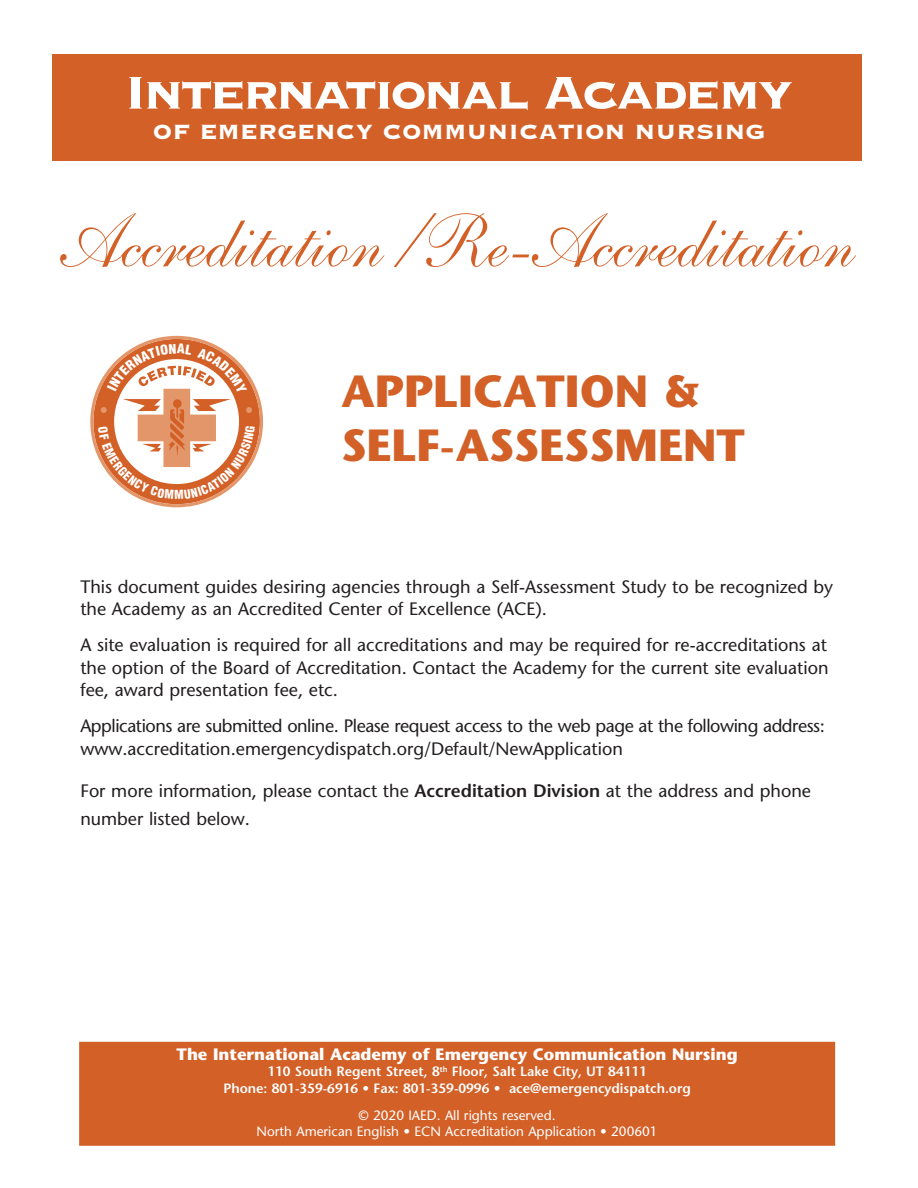
<style>
.page{position:relative;width:918px;height:1188px;background:#fff}
.page>*{position:absolute;margin:0;border:0;box-sizing:border-box;transform-origin:0 0}
.t1{font:76.5px "Shelley Andante Script";color:#d26027;scale:.95 1}
.t2{font:60px "Copperplate Thirty Three BC";letter-spacing:-.06em;color:#fff}
.t3{font:700 45px/54px "Stone Sans";color:#d26027}
.t4{font:27px "Copperplate Thirty Three BC";color:#fff}
.t5{font:18px/22.5px "Stone Sans";color:#231f20}
.t6{font:18px/22.5px "Stone Sans";letter-spacing:-.025em;color:#231f20}
.t7{font:700 16.5px "Stone Sans";color:#fff}
.t8{font:600 13.5px/16.2px "Stone Sans";color:#fff;text-align:center}
.t9{font:13.5px/16.2px "Stone Sans";color:#fff;text-align:center}
.s1{font-weight:600}
</style>
<div class="page">
<div style="left:52px;top:54px;width:810px;height:107px;background:#d26027"></div>
<div style="left:79px;top:1042px;width:756px;height:104px;background:#d26027;border:2px solid #d26027"></div>
<svg style="left:90px;top:336px;width:173px;height:171px"></svg>
<h2 class="t2" style="left:124px;top:63px;width:672px">International Academy</h2>
<h3 class="t4" style="left:153px;top:118px;width:614px">OF EMERGENCY COMMUNICATION NURSING</h3>
<h1 class="t1" style="left:49px;top:198px;width:838px">Accreditation / Re-Accreditation</h1>
<h3 class="t3" style="left:342px;top:364px;width:405px">APPLICATION &amp;<br>SELF-ASSESSMENT</h3>
<p class="t5" style="left:80px;top:575px;width:754px">This document guides desiring agencies through a Self-Assessment Study to be recognized by the Academy as an Accredited Center of Excellence (ACE).</p>
<p class="t5" style="left:80px;top:634px;width:750px;text-align:justify">A site evaluation is required for all accreditations and may be required for re-accreditations at the option of the Board of Accreditation. Contact the Academy for the current site evaluation fee, award presentation fee, etc.</p>
<p class="t6" style="left:80px;top:715px;width:746px">Applications are submitted online. Please request access to the web page at the following address: www.accreditation.emergencydispatch.org/Default/NewApplication</p>
<p class="t5" style="left:80px;top:776px;width:732px;line-height:28.5px">For more information, please contact the <span class="s1">Accreditation Division</span> at the address and phone number listed below.</p>
<p class="t7" style="left:177px;top:1044px;width:563px">The International Academy of Emergency Communication Nursing</p>
<p class="t8" style="left:223px;top:1064px;width:469px">110 South Regent Street, 8<sup>th</sup> Floor, Salt Lake City, UT 84111<br>Phone: 801-359-6916 • Fax: 801-359-0996 • ace@emergencydispatch.org</p>
<p class="t9" style="left:257px;top:1107px;width:403px">© 2020 IAED. All rights reserved.<br>North American English • ECN Accreditation Application • 200601</p>
</div>
